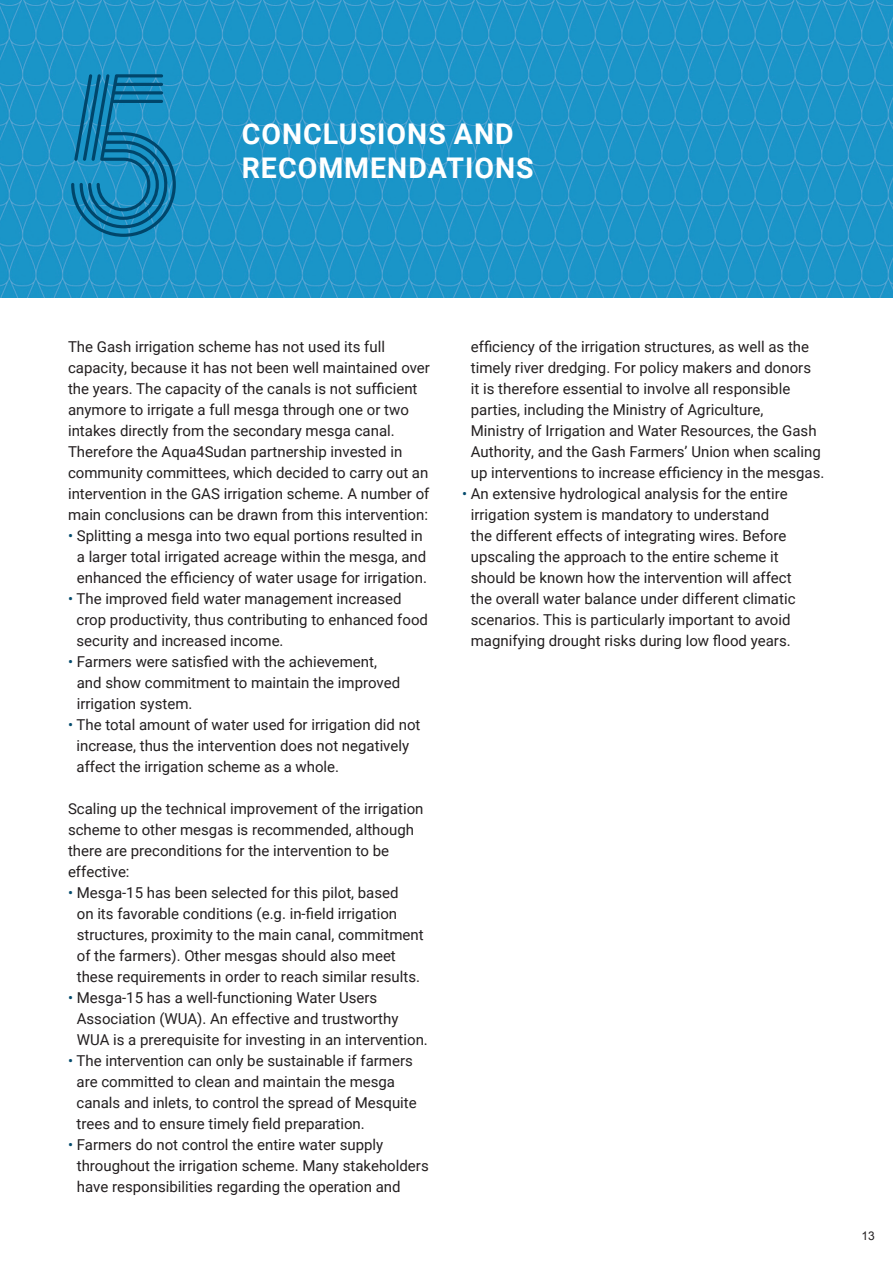
<style>
.page{position:relative;width:893px;height:1263px;background:#fff}
.page>*{position:absolute;margin:0;border:0;box-sizing:border-box;transform-origin:0 0}
.t1{font:700 28.5px/34.2px "Roboto";letter-spacing:.035em;color:#fff}
.t2{font:15px/21px "Roboto";color:#231f20}
.t3{font:12px "Arial";color:#231f20}
.s1{color:#054b6d}
</style>
<div class="page">
<img style="left:0;top:0;width:893px;height:297px">
<svg style="left:71px;top:74px;width:105px;height:163px;background:#1781b1"></svg>
<h1 class="t1" style="left:242px;top:116px;width:293px">CONCLUSIONS AND<br>RECOMMENDATIONS</h1>
<p class="t2" style="left:68px;top:335px;width:363px">The Gash irrigation scheme has not used its full capacity, because it has not been well maintained over the years. The capacity of the canals is not sufficient anymore to irrigate a full mesga through one or two intakes directly from the secondary mesga canal.<br>Therefore the Aqua4Sudan partnership invested in community committees, which decided to carry out an intervention in the GAS irrigation scheme. A number of main conclusions can be drawn from this intervention:</p>
<p class="t2" style="left:68px;top:524px;width:361px;text-align:center"><span class="s1">•</span> Splitting a mesga into two equal portions resulted in a larger total irrigated acreage within the mesga, and enhanced the efficiency of water usage for irrigation.</p>
<p class="t2" style="left:77px;top:587px;width:353px;text-indent:-8px"><span class="s1">•</span> The improved field water management increased crop productivity, thus contributing to enhanced food security and increased income.</p>
<p class="t2" style="left:77px;top:650px;width:325px;text-indent:-9px"><span class="s1">•</span> Farmers were satisfied with the achievement, and show commitment to maintain the improved irrigation system.</p>
<p class="t2" style="left:77px;top:713px;width:345px;text-indent:-8px"><span class="s1">•</span> The total amount of water used for irrigation did not increase, thus the intervention does not negatively affect the irrigation scheme as a whole.</p>
<p class="t2" style="left:68px;top:797px;width:357px">Scaling up the technical improvement of the irrigation scheme to other mesgas is recommended, although there are preconditions for the intervention to be effective:</p>
<p class="t2" style="left:77px;top:881px;width:348px;text-indent:-9px"><span class="s1">•</span> Mesga-15 has been selected for this pilot, based<br>on its favorable conditions (e.g. in-field irrigation structures, proximity to the main canal, commitment of the farmers). Other mesgas should also meet these requirements in order to reach similar results.</p>
<p class="t2" style="left:77px;top:986px;width:353px;text-indent:-9px"><span class="s1">•</span> Mesga-15 has a well-functioning Water Users<br>Association (WUA). An effective and trustworthy<br>WUA is a prerequisite for investing in an intervention.</p>
<p class="t2" style="left:77px;top:1049px;width:342px;text-indent:-8px"><span class="s1">•</span> The intervention can only be sustainable if farmers are committed to clean and maintain the mesga canals and inlets, to control the spread of Mesquite trees and to ensure timely field preparation.</p>
<p class="t2" style="left:77px;top:1133px;width:353px;text-indent:-9px"><span class="s1">•</span> Farmers do not control the entire water supply throughout the irrigation scheme. Many stakeholders have responsibilities regarding the operation and</p>
<p class="t2" style="left:471px;top:335px;width:355px">efficiency of the irrigation structures, as well as the timely river dredging. For policy makers and donors<br>it is therefore essential to involve all responsible parties, including the Ministry of Agriculture,<br>Ministry of Irrigation and Water Resources, the Gash Authority, and the Gash Farmers’ Union when scaling up interventions to increase efficiency in the mesgas.</p>
<p class="t2" style="left:471px;top:482px;width:326px;text-indent:-9px"><span class="s1">•</span> An extensive hydrological analysis for the entire irrigation system is mandatory to understand<br>the different effects of integrating wires. Before upscaling the approach to the entire scheme it should be known how the intervention will affect the overall water balance under different climatic scenarios. This is particularly important to avoid magnifying drought risks during low flood years.</p>
<p class="t3" style="left:861px;top:1228px;width:15px">13</p>
</div>
